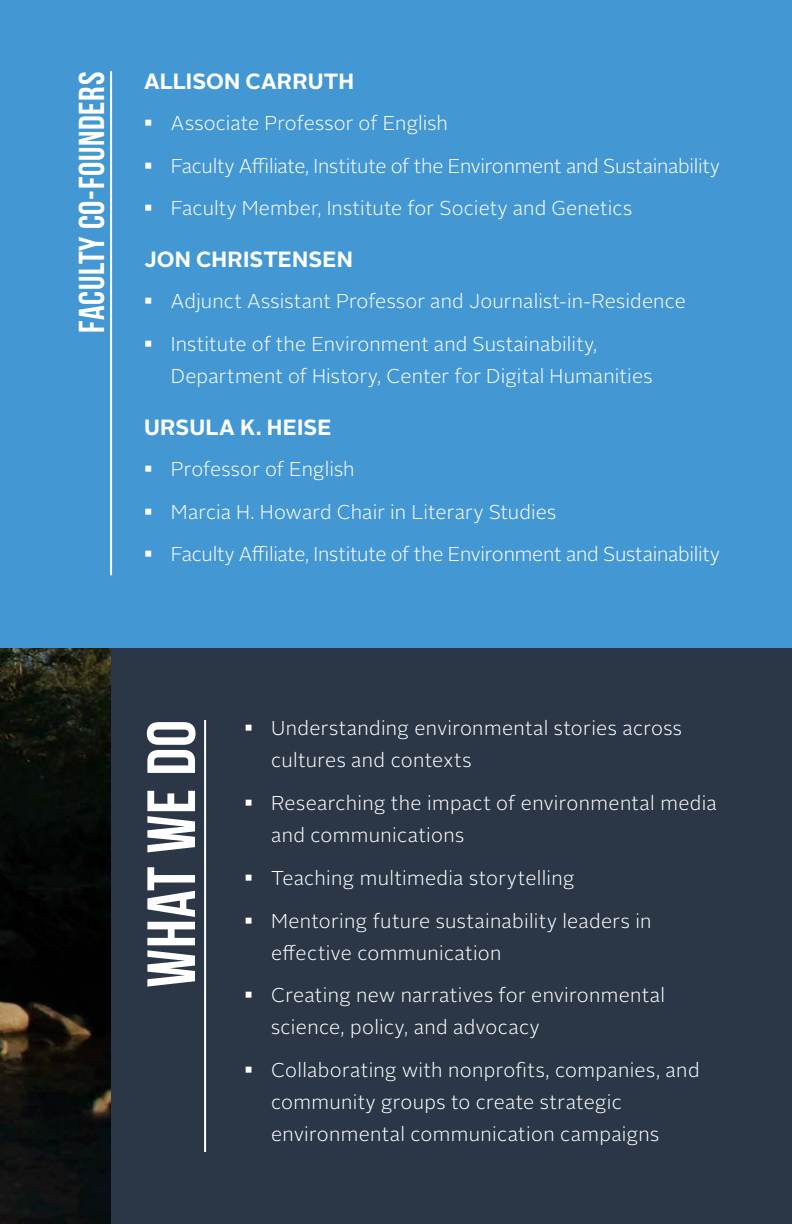
<style>
.page{position:relative;width:792px;height:1224px;background:#fff}
.page>*{position:absolute;margin:0;border:0;box-sizing:border-box;transform-origin:0 0}
.t1{font:68px "Bebas Neue";letter-spacing:.02em;color:#fff}
.t2{font:36px "Bebas Neue";letter-spacing:.02em;color:#fff}
.t3{font:700 22px "Alright Sans";letter-spacing:.005em;color:#fff}
.t4{font:300 20px/42.8px "Alright Sans";letter-spacing:.01em;color:#fff}
.t5{font:300 20px/42.8px "Alright Sans";letter-spacing:-.01em;color:#fff}
</style>
<div class="page">
<div style="left:0;top:0;width:792px;height:648px;background:#4397d2"></div>
<div style="left:102px;top:648px;width:690px;height:576px;background:#2b3747"></div>
<img style="left:0;top:648px;width:110px;height:576px">
<hr style="left:110px;top:71px;width:2px;height:504px;background:#fff">
<hr style="left:204px;top:720px;width:2px;height:432px;background:#fff">
<h2 class="t2" style="left:72px;top:333px;width:262px;rotate:-90deg">FACULTY CO-FOUNDERS</h2>
<p class="t3" style="left:144px;top:66px;width:212px">ALLISON CARRUTH</p>
<p class="t4" style="left:171px;top:102px;width:551px">Associate Professor of English<br>Faculty Affiliate, Institute of the Environment and Sustainability<br>Faculty Member, Institute for Society and Genetics</p>
<p class="t3" style="left:144px;top:244px;width:211px">JON CHRISTENSEN</p>
<p class="t4" style="left:171px;top:280px;width:516px">Adjunct Assistant Professor and Journalist-in-Residence<br>Institute of the Environment and Sustainability,</p>
<p class="t4" style="left:171px;top:355px;width:483px">Department of History, Center for Digital Humanities</p>
<p class="t3" style="left:144px;top:412px;width:189px">URSULA K. HEISE</p>
<p class="t5" style="left:171px;top:448px;width:551px">Professor of English<br>Marcia H. Howard Chair in Literary Studies<br>Faculty Affiliate, Institute of the Environment and Sustainability</p>
<h1 class="t1" style="left:134px;top:988px;width:269px;rotate:-90deg">WHAT WE DO</h1>
<p class="t4" style="left:271px;top:713px;width:412px;line-height:32px">Understanding environmental stories across cultures and contexts</p>
<p class="t4" style="left:271px;top:787px;width:447px;line-height:32px">Researching the impact of environmental media and communications</p>
<p class="t4" style="left:271px;top:857px;width:382px">Teaching multimedia storytelling<br>Mentoring future sustainability leaders in</p>
<p class="t4" style="left:271px;top:932px;width:396px">effective communication<br>Creating new narratives for environmental</p>
<p class="t4" style="left:271px;top:1006px;width:430px">science, policy, and advocacy<br>Collaborating with nonprofits, companies, and</p>
<p class="t4" style="left:271px;top:1087px;width:390px;line-height:32px">community groups to create strategic environmental communication campaigns</p>
</div>
